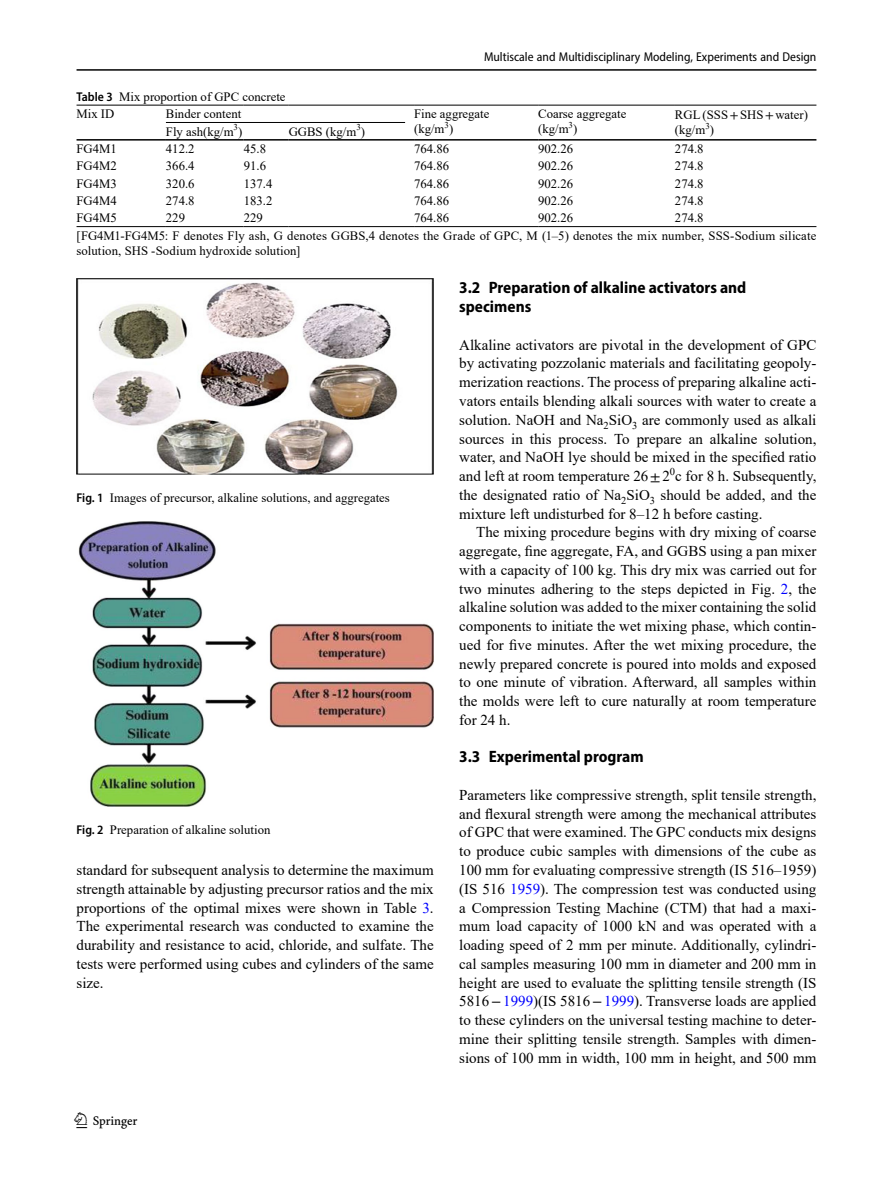
<style>
.page{position:relative;width:893px;height:1187px;background:#fff}
.page>*{position:absolute;margin:0;border:0;box-sizing:border-box;transform-origin:0 0}
.t1{font:22.5px "Springnew";color:#000}
.Head_2{font:700 semi-condensed 16.5px/18.8px "Myriad Pro";color:#000}
.Body_Text{font:15px/18.8px "Times New Roman";color:#000;text-align:justify}
.Body_Text_Indent{font:15px/18.8px "Times New Roman";color:#000;text-align:justify}
.Table_Body{font:12.75px "Times New Roman";color:#000}
.Table_Footnote{font:12.75px/15px "Times New Roman";letter-spacing:.01em;color:#000}
.Table_Head{font:12.75px "Times New Roman";color:#000}
.Figure_Caption{font:12.75px "Times New Roman";color:#000}
.t2{font:semi-condensed 12.75px "Myriad Pro";color:#000}
.Table_Caption{font:12.75px "Times New Roman";color:#000}
.Table_Head_Bridge_Ru{font:12.75px "Times New Roman";color:#000}
.Table_Head-2{font:8.85px "Times New Roman";color:#000}
.s1{font-family:"Myriad Pro";font-weight:600;font-stretch:semi-condensed}
.s2{font-size:12.75px}
.s3{font-family:"STIX"}
.s4{color:#00f}
</style>
<div class="page">
<hr style="left:77px;top:69px;width:739px;height:2px;background:#000">
<hr style="left:77px;top:139px;width:89px;height:1px;background:#000">
<hr style="left:244px;top:139px;width:45px;height:1px;background:#000">
<hr style="left:414px;top:139px;width:124px;height:1px;background:#000">
<hr style="left:538px;top:139px;width:137px;height:1px;background:#000">
<hr style="left:675px;top:139px;width:141px;height:1px;background:#000">
<hr style="left:414px;top:105px;width:124px;height:1px;background:#000">
<hr style="left:538px;top:105px;width:137px;height:1px;background:#000">
<hr style="left:675px;top:105px;width:141px;height:1px;background:#000">
<hr style="left:166px;top:139px;width:78px;height:1px;background:#000">
<hr style="left:289px;top:139px;width:125px;height:1px;background:#000">
<hr style="left:166px;top:226px;width:78px;height:1px;background:#000">
<hr style="left:244px;top:226px;width:45px;height:1px;background:#000">
<hr style="left:289px;top:226px;width:125px;height:1px;background:#000">
<hr style="left:414px;top:226px;width:124px;height:1px;background:#000">
<hr style="left:538px;top:226px;width:137px;height:1px;background:#000">
<hr style="left:675px;top:226px;width:141px;height:1px;background:#000">
<hr style="left:77px;top:226px;width:89px;height:1px;background:#000">
<hr style="left:77px;top:105px;width:89px;height:1px;background:#000">
<hr style="left:166px;top:105px;width:78px;height:1px;background:#000">
<hr style="left:244px;top:105px;width:45px;height:1px;background:#000">
<hr style="left:289px;top:105px;width:125px;height:1px;background:#000">
<hr style="left:166px;top:122px;width:239px;height:1px;background:#000">
<img style="left:78px;top:521px;width:356px;height:285px">
<img style="left:77px;top:278px;width:357px;height:196px">
<p class="t2" style="left:484px;top:49px;width:334px">Multiscale and Multidisciplinary Modeling, Experiments and Design</p>
<p class="Table_Caption" style="left:77px;top:88px;width:211px"><span class="s1">Table 3</span> Mix proportion of GPC concrete</p>
<p class="Table_Head" style="left:77px;top:105px;width:39px">Mix ID</p>
<p class="Table_Head_Bridge_Ru" style="left:166px;top:105px;width:77px">Binder content</p>
<p class="Table_Head" style="left:414px;top:105px;width:77px">Fine aggregate</p>
<p class="Table_Head" style="left:414px;top:120px;width:41px">(kg/m<sup>3</sup>)</p>
<p class="Table_Head" style="left:166px;top:122px;width:69px">Fly ash(kg/m</p>
<p class="Table_Head-2" style="left:234px;top:121px;width:10px">3<span class="s2">)</span></p>
<p class="Table_Head" style="left:289px;top:122px;width:78px">GGBS (kg/m<sup>3</sup>)</p>
<p class="Table_Head" style="left:538px;top:105px;width:90px">Coarse aggregate</p>
<p class="Table_Head" style="left:538px;top:120px;width:41px">(kg/m<sup>3</sup>)</p>
<p class="Table_Head" style="left:675px;top:106px;width:134px">RGL (SSS<span class="s3">+</span>SHS<span class="s3">+</span>water)</p>
<p class="Table_Head" style="left:675px;top:121px;width:41px">(kg/m<sup>3</sup>)</p>
<p class="Table_Body" style="left:77px;top:140px;width:42px">FG4M1</p>
<p class="Table_Body" style="left:166px;top:140px;width:30px">412.2</p>
<p class="Table_Body" style="left:244px;top:140px;width:24px">45.8</p>
<p class="Table_Body" style="left:414px;top:140px;width:37px">764.86</p>
<p class="Table_Body" style="left:538px;top:140px;width:37px">902.26</p>
<p class="Table_Body" style="left:675px;top:140px;width:30px">274.8</p>
<p class="Table_Body" style="left:77px;top:157px;width:42px">FG4M2</p>
<p class="Table_Body" style="left:166px;top:157px;width:30px">366.4</p>
<p class="Table_Body" style="left:244px;top:157px;width:24px">91.6</p>
<p class="Table_Body" style="left:414px;top:157px;width:37px">764.86</p>
<p class="Table_Body" style="left:538px;top:157px;width:37px">902.26</p>
<p class="Table_Body" style="left:675px;top:157px;width:30px">274.8</p>
<p class="Table_Body" style="left:77px;top:174px;width:42px">FG4M3</p>
<p class="Table_Body" style="left:166px;top:174px;width:30px">320.6</p>
<p class="Table_Body" style="left:244px;top:174px;width:30px">137.4</p>
<p class="Table_Body" style="left:414px;top:174px;width:37px">764.86</p>
<p class="Table_Body" style="left:538px;top:174px;width:37px">902.26</p>
<p class="Table_Body" style="left:675px;top:174px;width:30px">274.8</p>
<p class="Table_Body" style="left:77px;top:192px;width:42px">FG4M4</p>
<p class="Table_Body" style="left:166px;top:192px;width:30px">274.8</p>
<p class="Table_Body" style="left:244px;top:192px;width:30px">183.2</p>
<p class="Table_Body" style="left:414px;top:192px;width:37px">764.86</p>
<p class="Table_Body" style="left:538px;top:192px;width:37px">902.26</p>
<p class="Table_Body" style="left:675px;top:192px;width:30px">274.8</p>
<p class="Table_Body" style="left:77px;top:209px;width:42px">FG4M5</p>
<p class="Table_Body" style="left:166px;top:209px;width:21px">229</p>
<p class="Table_Body" style="left:244px;top:209px;width:21px">229</p>
<p class="Table_Body" style="left:414px;top:209px;width:37px">764.86</p>
<p class="Table_Body" style="left:538px;top:209px;width:37px">902.26</p>
<p class="Table_Body" style="left:675px;top:209px;width:30px">274.8</p>
<p class="Table_Footnote" style="left:77px;top:227px;width:741px">[FG4M1-FG4M5: F denotes Fly ash, G denotes GGBS,4 denotes the Grade of GPC, M (1–5) denotes the mix number, SSS-Sodium silicate solution, SHS -Sodium hydroxide solution]</p>
<p class="Figure_Caption" style="left:77px;top:488px;width:315px"><span class="s1">Fig. 1</span> Images of precursor, alkaline solutions, and aggregates</p>
<p class="Figure_Caption" style="left:77px;top:820px;width:195px"><span class="s1">Fig. 2</span> Preparation of alkaline solution</p>
<p class="Body_Text_Indent" style="left:77px;top:860px;width:359px">standard for subsequent analysis to determine the maximum strength attainable by adjusting precursor ratios and the mix proportions of the optimal mixes were shown in Table <span class="s4">3</span>.<br>The experimental research was conducted to examine the durability and resistance to acid, chloride, and sulfate. The tests were performed using cubes and cylinders of the same size.</p>
<h1 class="t1" style="left:77px;top:1107px;width:63px">1 3</h1>
<p class="Head_2" style="left:459px;top:278px;width:289px">3.2 Preparation of alkaline activators and specimens</p>
<p class="Body_Text" style="left:459px;top:335px;width:359px">Alkaline activators are pivotal in the development of GPC by activating pozzolanic materials and facilitating geopoly&shy;merization reactions. The process of preparing alkaline acti&shy;vators entails blending alkali sources with water to create a solution. NaOH and Na<sub>2</sub>SiO<sub>3</sub> are commonly used as alkali sources in this process. To prepare an alkaline solution, water, and NaOH lye should be mixed in the specified ratio and left at room temperature 26<span class="s3">±</span>2<sup>0</sup>c for 8 h. Subsequently, the designated ratio of Na<sub>2</sub>SiO<sub>3</sub> should be added, and the mixture left undisturbed for 8–12 h before casting.</p>
<p class="Body_Text_Indent" style="left:459px;top:522px;width:359px;text-indent:17px">The mixing procedure begins with dry mixing of coarse aggregate, fine aggregate, FA, and GGBS using a pan mixer with a capacity of 100 kg. This dry mix was carried out for two minutes adhering to the steps depicted in Fig. <span class="s4">2</span>, the alkaline solution was added to the mixer containing the solid components to initiate the wet mixing phase, which contin&shy;ued for five minutes. After the wet mixing procedure, the newly prepared concrete is poured into molds and exposed to one minute of vibration. Afterward, all samples within the molds were left to cure naturally at room temperature for 24 h.</p>
<p class="Head_2" style="left:459px;top:747px;width:186px">3.3 Experimental program</p>
<p class="Body_Text" style="left:459px;top:785px;width:359px">Parameters like compressive strength, split tensile strength, and flexural strength were among the mechanical attributes of GPC that were examined. The GPC conducts mix designs to produce cubic samples with dimensions of the cube as 100 mm for evaluating compressive strength (IS 516–1959) (IS 516 <span class="s4">1959</span>). The compression test was conducted using a Compression Testing Machine (CTM) that had a maxi&shy;mum load capacity of 1000 kN and was operated with a loading speed of 2 mm per minute. Additionally, cylindri&shy;cal samples measuring 100 mm in diameter and 200 mm in height are used to evaluate the splitting tensile strength (IS 5816<span class="s3">−</span><span class="s4">1999</span>)(IS 5816<span class="s3">−</span><span class="s4">1999</span>). Transverse loads are applied to these cylinders on the universal testing machine to deter&shy;mine their splitting tensile strength. Samples with dimen&shy;sions of 100 mm in width, 100 mm in height, and 500 mm</p>
</div>
